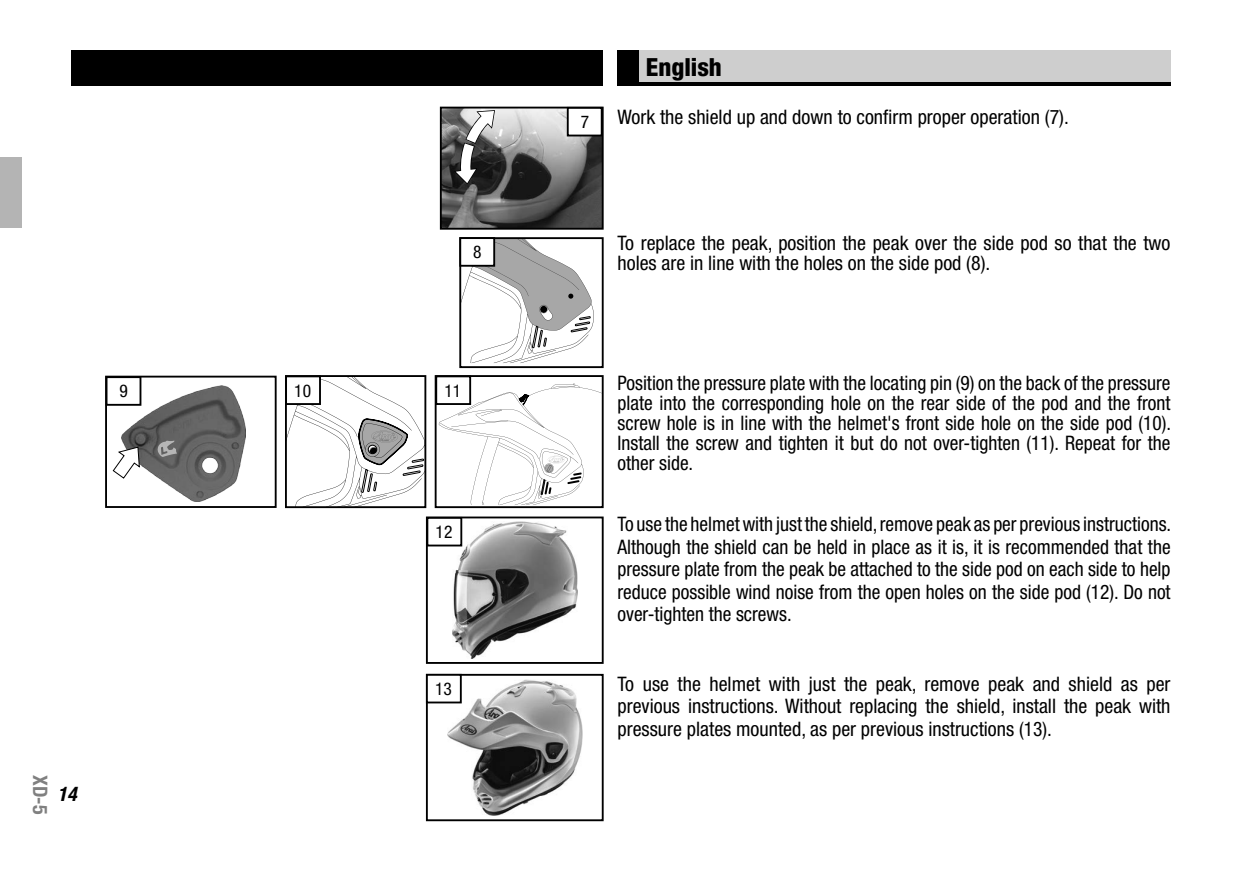
<style>
.page{position:relative;width:1240px;height:872px;background:#fff}
.page>*{position:absolute;margin:0;border:0;box-sizing:border-box;transform-origin:0 0}
.t1{font:800 condensed 25px "Helvetica Neue";color:#000}
.t2{font:condensed 20px/22.5px "Helvetica Neue";color:#000;text-align:justify}
.t3{font:700 condensed 20px "Helvetica Neue";color:#808080}
.t4{font:italic 700 condensed 20px "Helvetica Neue";color:#000}
.t5{font:condensed 17.5px "Helvetica Neue";color:#000}
</style>
<div class="page">
<div style="left:72px;top:51px;width:531px;height:35px;background:#000"></div>
<div style="left:617px;top:50px;width:553px;height:36px;background:#000"></div>
<div style="left:638px;top:50px;width:532px;height:32px;background:#cecece"></div>
<div style="left:0;top:157px;width:22px;height:71px;background:#b4b4b4"></div>
<svg style="left:462px;top:240px;width:132px;height:123px"></svg>
<div style="left:459px;top:237px;width:144px;height:131px;border:2px solid #000"></div>
<svg style="left:288px;top:378px;width:135px;height:127px"></svg>
<div style="left:285px;top:375px;width:141px;height:133px;border:2px solid #000"></div>
<svg style="left:439px;top:383px;width:161px;height:122px"></svg>
<div style="left:434px;top:375px;width:169px;height:133px;border:2px solid #000"></div>
<img style="left:121px;top:385px;width:124px;height:116px">
<svg style="left:157px;top:440px;width:20px;height:17px"></svg>
<svg style="left:112px;top:446px;width:28px;height:46px"></svg>
<div style="left:105px;top:375px;width:171px;height:133px;border:2px solid #000"></div>
<img style="left:443px;top:110px;width:157px;height:117px">
<svg style="left:454px;top:110px;width:41px;height:74px"></svg>
<div style="left:440px;top:107px;width:163px;height:123px;border:2px solid #000"></div>
<div style="left:567px;top:108px;width:34px;height:27px;background:#fff"></div>
<div style="left:567px;top:107px;width:35px;height:29px;border:2px solid #000"></div>
<div style="left:460px;top:238px;width:34px;height:28px;background:#fff"></div>
<div style="left:459px;top:237px;width:36px;height:30px;border:2px solid #000"></div>
<div style="left:106px;top:377px;width:34px;height:28px;background:#fff"></div>
<div style="left:106px;top:376px;width:35px;height:29px;border:2px solid #000"></div>
<div style="left:286px;top:376px;width:34px;height:28px;background:#fff"></div>
<div style="left:285px;top:375px;width:36px;height:30px;border:2px solid #000"></div>
<div style="left:436px;top:376px;width:34px;height:28px;background:#fff"></div>
<div style="left:435px;top:375px;width:36px;height:30px;border:2px solid #000"></div>
<img style="left:447px;top:680px;width:135px;height:135px">
<div style="left:426px;top:673px;width:177px;height:148px;border:2px solid #000"></div>
<img style="left:452px;top:521px;width:125px;height:137px">
<div style="left:426px;top:516px;width:177px;height:147px;border:2px solid #000"></div>
<div style="left:427px;top:518px;width:34px;height:27px;background:#fff"></div>
<div style="left:426px;top:517px;width:36px;height:29px;border:2px solid #000"></div>
<div style="left:427px;top:674px;width:34px;height:28px;background:#fff"></div>
<div style="left:426px;top:673px;width:36px;height:30px;border:2px solid #000"></div>
<p class="t5" style="left:473px;top:242px;width:10px">8</p>
<p class="t5" style="left:119px;top:381px;width:10px">9</p>
<p class="t5" style="left:294px;top:380px;width:18px">10</p>
<p class="t5" style="left:444px;top:380px;width:18px">11</p>
<p class="t5" style="left:435px;top:521px;width:18px">12</p>
<p class="t3" style="left:52px;top:774px;width:41px;rotate:90deg">XD-5</p>
<p class="t4" style="left:57px;top:781px;width:21px">14</p>
<p class="t5" style="left:435px;top:678px;width:18px">13</p>
<p class="t5" style="left:580px;top:112px;width:10px">7</p>
<p class="t1" style="left:646px;top:52px;width:77px">English</p>
<p class="t2" style="left:617px;top:106px;width:453px">Work the shield up and down to confirm proper operation (7).</p>
<p class="t2" style="left:617px;top:233px;width:554px;line-height:20px">To replace the peak, position the peak over the side pod so that the two holes are in line with the holes on the side pod (8).</p>
<p class="t2" style="left:617px;top:373px;width:555px;line-height:20px">Position the pressure plate with the locating pin (9) on the back of the pressure plate into the corresponding hole on the rear side of the pod and the front screw hole is in line with the helmet's front side hole on the side pod (10).<br>Install the screw and tighten it but do not over-tighten (11). Repeat for the other side.</p>
<p class="t2" style="left:617px;top:512px;width:555px">To use the helmet with just the shield, remove peak as per previous instructions.<br>Although the shield can be held in place as it is, it is recommended that the pressure plate from the peak be attached to the side pod on each side to help reduce possible wind noise from the open holes on the side pod (12). Do not over-tighten the screws.</p>
<p class="t2" style="left:617px;top:672px;width:554px">To use the helmet with just the peak, remove peak and shield as per previous instructions. Without replacing the shield, install the peak with pressure plates mounted, as per previous instructions (13).</p>
</div>
